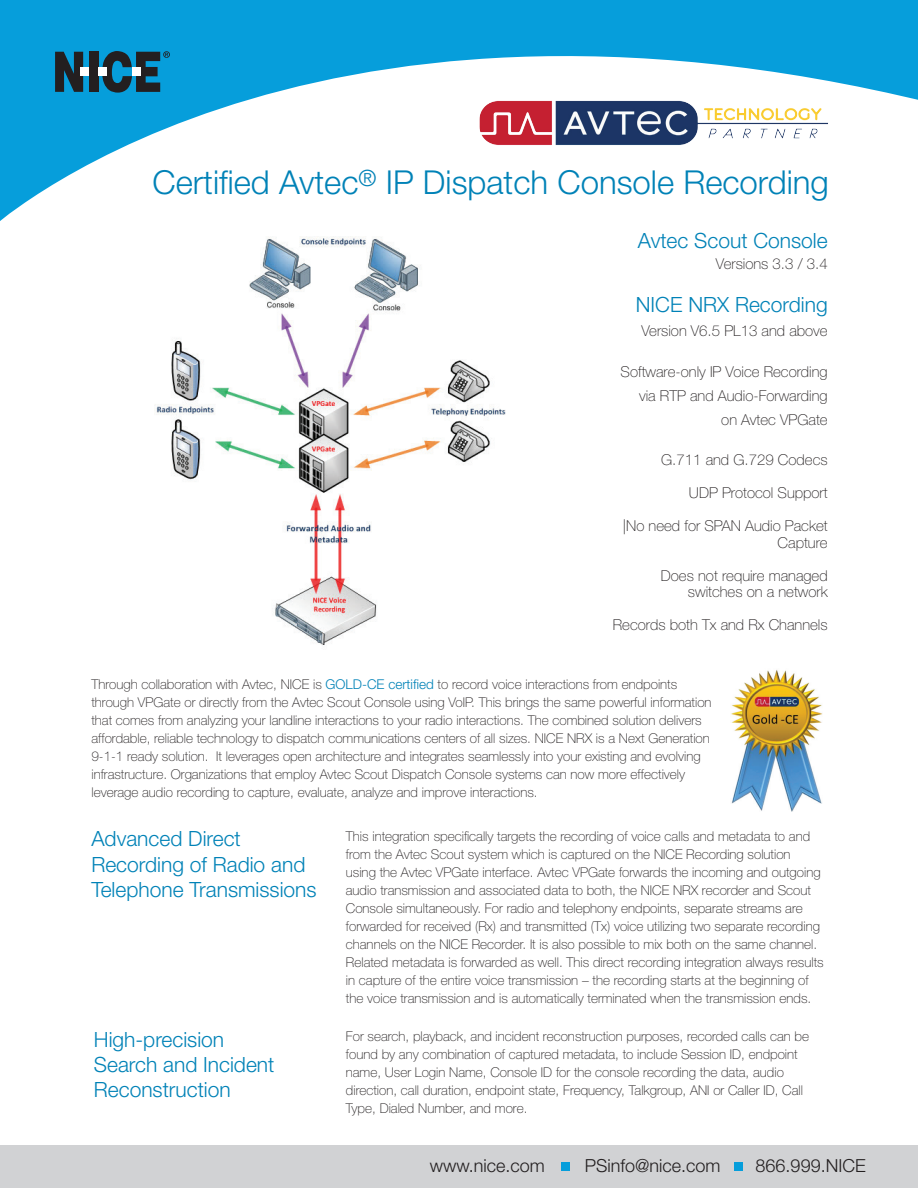
<style>
.page{position:relative;width:918px;height:1188px;background:#fff}
.page>*{position:absolute;margin:0;border:0;box-sizing:border-box;transform-origin:0 0}
.t1{font:300 33px "Helvetica Neue LT Std";color:#0082b7}
.t2{font:300 21px/25.2px "Helvetica Neue LT Std";color:#0082b7}
.t3{font:300 18px "Helvetica Neue";color:#231f20}
.t4{font:100 15px/24px "Helvetica Neue LT Std";color:#231f20;text-align:right}
.t5{font:100 13.5px/18px "Helvetica Neue LT Std";color:#231f20}
.s1{font-weight:300;color:#0082b7}
</style>
<div class="page">
<div style="left:0;top:1145px;width:918px;height:43px;background:#d1d2d4"></div>
<div style="left:561px;top:1163px;width:8px;height:8px;background:#069edb"></div>
<div style="left:735px;top:1163px;width:8px;height:8px;background:#069edb"></div>
<img style="left:155px;top:236px;width:351px;height:409px">
<svg style="left:0;top:0;width:918px;height:221px"></svg>
<div style="left:89px;top:52px;width:9px;height:40px;background:#231f20"></div>
<svg style="left:55px;top:52px;width:28px;height:40px"></svg>
<div style="left:98px;top:67px;width:9px;height:9px;background:#fff"></div>
<div style="left:80px;top:67px;width:9px;height:9px;background:#fff"></div>
<svg style="left:102px;top:51px;width:68px;height:42px;background:#1f627e"></svg>
<img style="left:731px;top:670px;width:92px;height:141px">
<h1 class="t1" style="left:153px;top:162px;width:678px">Certified Avtec<sup>®</sup> IP Dispatch Console Recording</h1>
<h2 class="t2" style="left:638px;top:228px;width:191px">Avtec Scout Console</h2>
<p class="t4" style="left:716px;top:252px;width:113px">Versions 3.3 / 3.4</p>
<h2 class="t2" style="left:636px;top:292px;width:193px">NICE NRX Recording</h2>
<p class="t4" style="left:641px;top:319px;width:188px">Version V6.5 PL13 and above</p>
<p class="t4" style="left:621px;top:360px;width:209px">Software-only IP Voice Recording via RTP and Audio-Forwarding on Avtec VPGate</p>
<p class="t4" style="left:661px;top:448px;width:168px">G.711 and G.729 Codecs</p>
<p class="t4" style="left:689px;top:481px;width:140px">UDP Protocol Support</p>
<p class="t4" style="left:623px;top:518px;width:206px;line-height:16.5px">|No need for SPAN Audio Packet<br>Capture</p>
<p class="t4" style="left:661px;top:567px;width:168px;line-height:16.5px">Does not require managed switches on a network</p>
<p class="t4" style="left:613px;top:613px;width:216px">Records both Tx and Rx Channels</p>
<p class="t5" style="left:91px;top:675px;width:622px">Through collaboration with Avtec, NICE is <span class="s1">GOLD-CE certified</span> to record voice interactions from endpoints through VPGate or directly from the Avtec Scout Console using VoIP. This brings the same powerful information that comes from analyzing your landline interactions to your radio interactions. The combined solution delivers affordable, reliable technology to dispatch communications centers of all sizes. NICE NRX is a Next Generation 9-1-1 ready solution. It leverages open architecture and integrates seamlessly into your existing and evolving infrastructure. Organizations that employ Avtec Scout Dispatch Console systems can now more effectively leverage audio recording to capture, evaluate, analyze and improve interactions.</p>
<h2 class="t2" style="left:91px;top:826px;width:227px">Advanced Direct<br>Recording of Radio and<br>Telephone Transmissions</h2>
<p class="t5" style="left:346px;top:827px;width:479px">This integration specifically targets the recording of voice calls and metadata to and from the Avtec Scout system which is captured on the NICE Recording solution using the Avtec VPGate interface. Avtec VPGate forwards the incoming and outgoing audio transmission and associated data to both, the NICE NRX recorder and Scout Console simultaneously. For radio and telephony endpoints, separate streams are forwarded for received (Rx) and transmitted (Tx) voice utilizing two separate recording channels on the NICE Recorder. It is also possible to mix both on the same channel.<br>Related metadata is forwarded as well. This direct recording integration always results in capture of the entire voice transmission – the recording starts at the beginning of the voice transmission and is automatically terminated when the transmission ends.</p>
<h2 class="t2" style="left:94px;top:1026px;width:182px">High-precision<br>Search and Incident<br>Reconstruction</h2>
<p class="t5" style="left:346px;top:1027px;width:465px">For search, playback, and incident reconstruction purposes, recorded calls can be found by any combination of captured metadata, to include Session ID, endpoint name, User Login Name, Console ID for the console recording the data, audio direction, call duration, endpoint state, Frequency, Talkgroup, ANI or Caller ID, Call Type, Dialed Number, and more.</p>
<h3 class="t3" style="left:430px;top:1151px;width:117px">www.nice.com</h3>
<h3 class="t3" style="left:585px;top:1151px;width:137px">PSinfo@nice.com</h3>
<h3 class="t3" style="left:756px;top:1151px;width:112px">866.999.NICE</h3>
</div>
